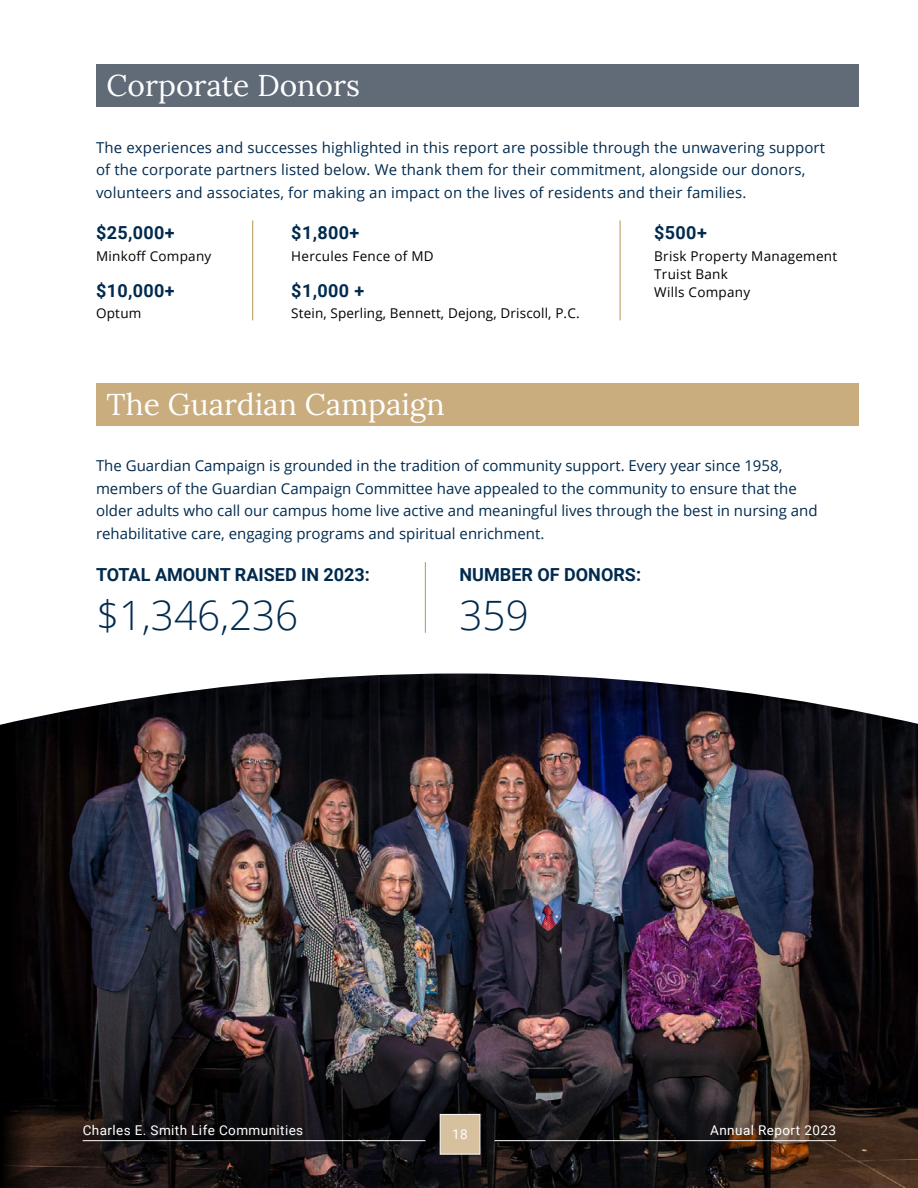
<style>
.page{position:relative;width:918px;height:1188px;background:#fff}
.page>*{position:absolute;margin:0;border:0;box-sizing:border-box;transform-origin:0 0}
.t1{font:300 40.5px "Open Sans";color:#002a4e}
.t2{font:30px "Lora";color:#fff}
.t3{font:700 18px "Roboto";color:#002a4e}
.t4{font:15px/22.5px "Open Sans";color:#002a4e}
.t5{font:13.5px/18px "Open Sans";letter-spacing:.02em;color:#000}
.t6{font:13.5px "Roboto";letter-spacing:.03em;color:#fff}
</style>
<div class="page">
<img style="left:0;top:673px;width:918px;height:515px">
<div style="left:96px;top:383px;width:762px;height:42px;background:#caad7f"></div>
<hr style="left:425px;top:562px;width:1px;height:71px;background:#b79257">
<div style="left:96px;top:65px;width:762px;height:42px;background:#616b78"></div>
<hr style="left:252px;top:220px;width:1px;height:100px;background:#b79257">
<hr style="left:620px;top:220px;width:1px;height:100px;background:#b79257">
<div style="left:440px;top:1114px;width:40px;height:41px;background:#d7c09e;border:1px solid #fff"></div>
<hr style="left:83px;top:1140px;width:343px;height:1px;background:#fff">
<hr style="left:495px;top:1140px;width:341px;height:1px;background:#fff">
<h2 class="t2" style="left:107px;top:62px;width:255px">Corporate Donors</h2>
<p class="t4" style="left:96px;top:135px;width:731px">The experiences and successes highlighted in this report are possible through the unwavering support of the corporate partners listed below. We thank them for their commitment, alongside our donors, volunteers and associates, for making an impact on the lives of residents and their families.</p>
<p class="t3" style="left:96px;top:220px;width:80px">$25,000+</p>
<p class="t5" style="left:96px;top:246px;width:117px">Minkoff Company</p>
<p class="t3" style="left:96px;top:278px;width:80px">$10,000+</p>
<p class="t5" style="left:96px;top:304px;width:47px">Optum</p>
<p class="t3" style="left:291px;top:220px;width:70px">$1,800+</p>
<p class="t5" style="left:291px;top:246px;width:144px">Hercules Fence of MD</p>
<p class="t3" style="left:291px;top:278px;width:74px">$1,000 +</p>
<p class="t5" style="left:291px;top:304px;width:290px">Stein, Sperling, Bennett, Dejong, Driscoll, P.C.</p>
<p class="t3" style="left:654px;top:220px;width:54px">$500+</p>
<p class="t5" style="left:654px;top:246px;width:185px">Brisk Property Management<br>Truist Bank<br>Wills Company</p>
<h2 class="t2" style="left:107px;top:381px;width:340px">The Guardian Campaign</h2>
<p class="t4" style="left:96px;top:454px;width:723px">The Guardian Campaign is grounded in the tradition of community support. Every year since 1958, members of the Guardian Campaign Committee have appealed to the community to ensure that the older adults who call our campus home live active and meaningful lives through the best in nursing and rehabilitative care, engaging programs and spiritual enrichment.</p>
<p class="t3" style="left:96px;top:562px;width:276px">TOTAL AMOUNT RAISED IN 2023:</p>
<h1 class="t1" style="left:96px;top:587px;width:204px">$1,346,236</h1>
<p class="t3" style="left:460px;top:562px;width:183px">NUMBER OF DONORS:</p>
<h1 class="t1" style="left:460px;top:587px;width:71px">359</h1>
<p class="t6" style="left:83px;top:1121px;width:222px">Charles E. Smith Life Communities</p>
<p class="t6" style="left:452px;top:1124px;width:17px">18</p>
<p class="t6" style="left:710px;top:1121px;width:127px">Annual Report 2023</p>
</div>
